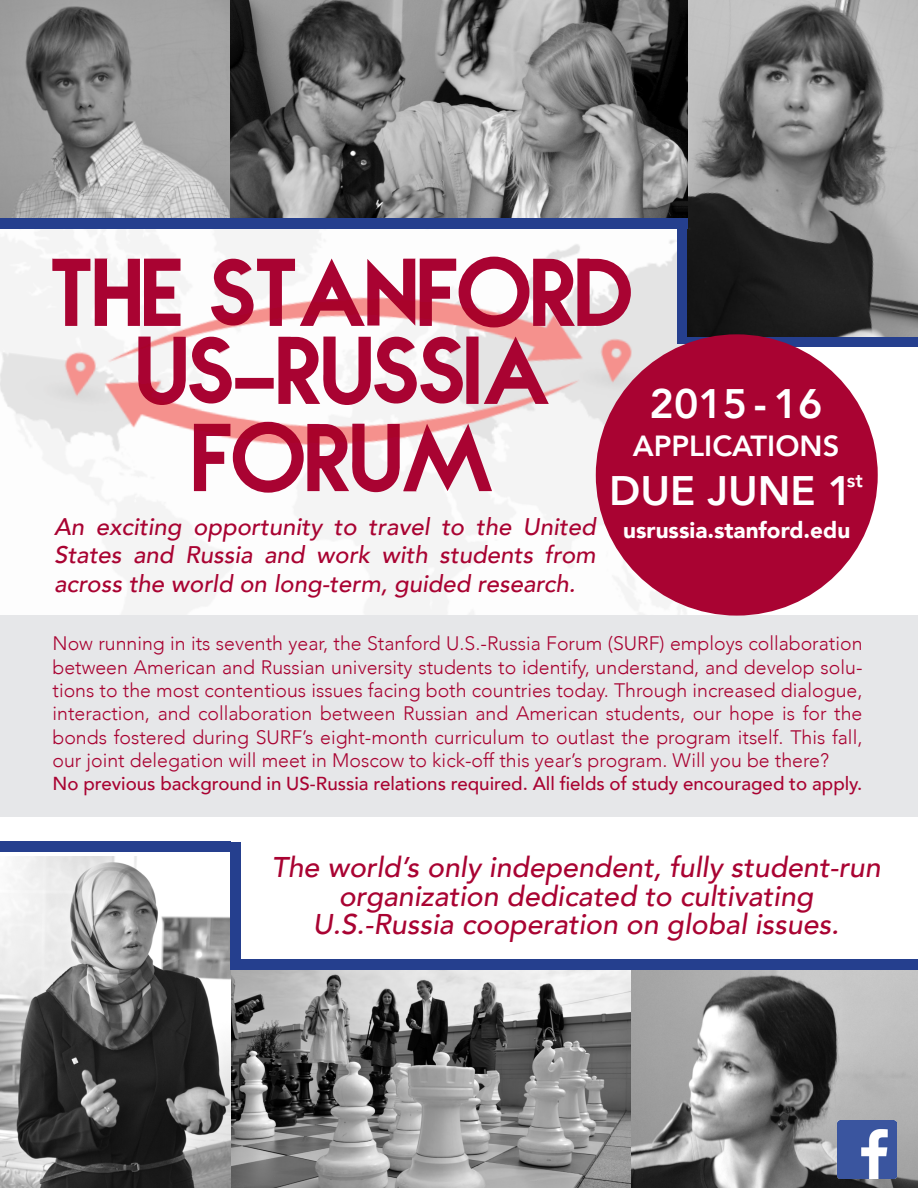
<style>
.page{position:relative;width:918px;height:1188px;background:#fff}
.page>*{position:absolute;margin:0;border:0;box-sizing:border-box;transform-origin:0 0}
.t1{font:800 41.1px "Avenir";color:#fff}
.t2{font:800 29.1px "Avenir";color:#fff}
.t3{font:italic 500 28.5px "Avenir";color:#a90332}
.t4{font:italic 500 24px/28.5px "Avenir";color:#a90332;text-align:justify}
.t5{font:900 22.5px "Avenir";color:#fff}
.t6{font:300 19.5px/23.4px "Avenir";color:#a90332;text-align:justify}
.t7{font:500 18.75px "Avenir";color:#a90332}
</style>
<div class="page">
<img style="left:0;top:229px;width:687px;height:387px">
<div style="left:0;top:616px;width:918px;height:201px;background:#e6e7e9"></div>
<div style="left:677px;top:218px;width:10px;height:126px;background:#253f8e"></div>
<img style="left:231px;top:970px;width:687px;height:218px">
<img style="left:0;top:0;width:687px;height:218px">
<div style="left:687px;top:336px;width:231px;height:10px;background:#253f8e"></div>
<img style="left:687px;top:0;width:231px;height:336px">
<img style="left:0;top:857px;width:231px;height:331px">
<svg style="left:194px;top:422px;width:298px;height:71px"></svg>
<svg style="left:138px;top:336px;width:411px;height:69px"></svg>
<svg style="left:52px;top:257px;width:579px;height:70px"></svg>
<div style="left:596px;top:334px;width:282px;height:282px;background:#a90332;border-radius:50%"></div>
<div style="left:0;top:218px;width:687px;height:11px;background:#253f8e"></div>
<div style="left:230px;top:842px;width:11px;height:128px;background:#253f8e"></div>
<div style="left:0;top:842px;width:230px;height:10px;background:#253f8e"></div>
<div style="left:230px;top:959px;width:688px;height:11px;background:#253f8e"></div>
<img style="left:838px;top:1120px;width:59px;height:59px">
<p class="t1" style="left:650px;top:372px;width:174px">2015 - 16</p>
<p class="t2" style="left:633px;top:423px;width:208px">APPLICATIONS</p>
<p class="t1" style="left:609px;top:459px;width:255px">DUE JUNE 1<sup>st</sup></p>
<p class="t4" style="left:54px;top:512px;width:543px">An exciting opportunity to travel to the United States and Russia and work with students from across the world on long-term, guided research.</p>
<p class="t5" style="left:623px;top:511px;width:229px">usrussia.stanford.edu</p>
<p class="t6" style="left:52px;top:632px;width:812px">Now running in its seventh year, the Stanford U.S.-Russia Forum (SURF) employs collaboration between American and Russian university students to identify, understand, and develop solu&shy;tions to the most contentious issues facing both countries today. Through increased dialogue, interaction, and collaboration between Russian and American students, our hope is for the bonds fostered during SURF’s eight-month curriculum to outlast the program itself. This fall, our joint delegation will meet in Moscow to kick-off this year’s program. Will you be there?</p>
<p class="t7" style="left:52px;top:767px;width:812px">No previous background in US-Russia relations required. All fields of study encouraged to apply.</p>
<p class="t3" style="left:271px;top:851px;width:611px">The world’s only independent, fully student-run</p>
<p class="t3" style="left:339px;top:879px;width:476px">organization dedicated to cultivating</p>
<p class="t3" style="left:313px;top:908px;width:528px">U.S.-Russia cooperation on global issues.</p>
</div>
